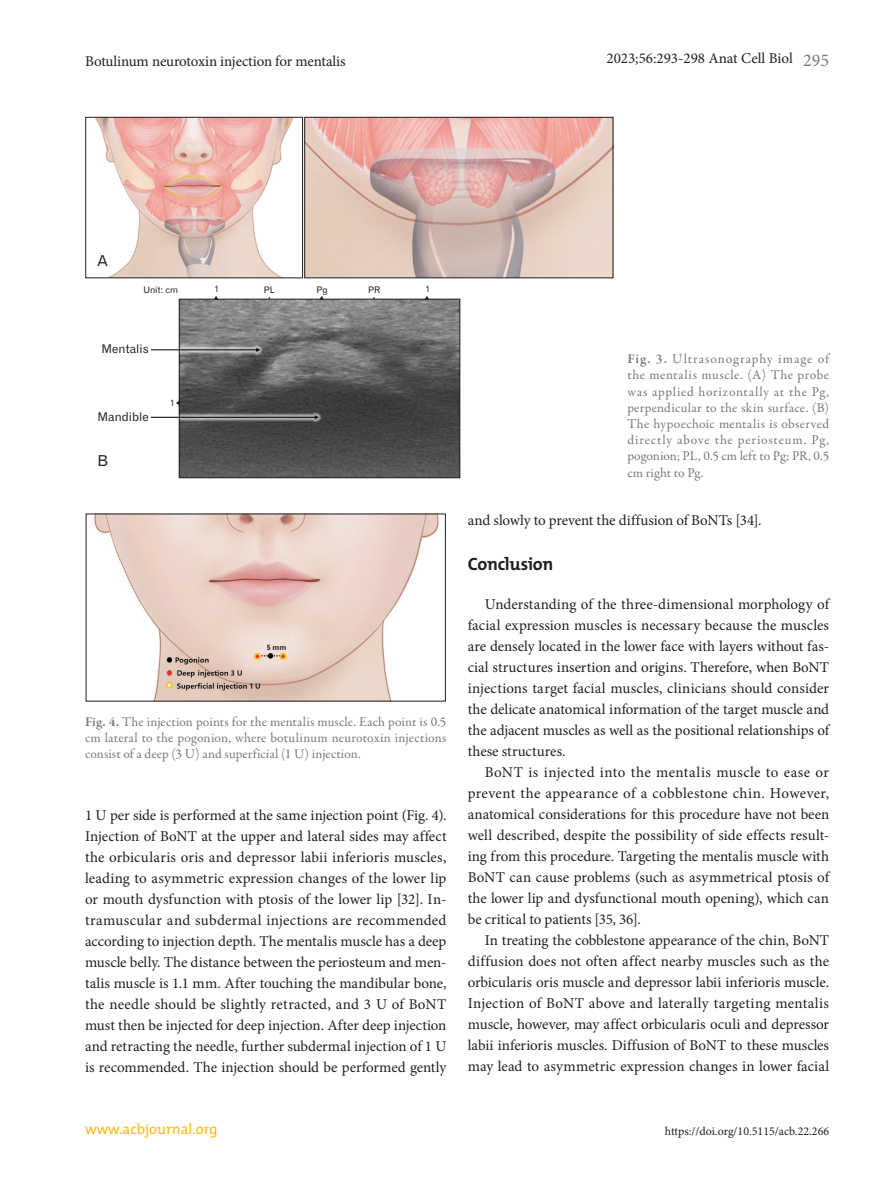
<style>
.page{position:relative;width:893px;height:1191px;background:#fff}
.page>*{position:absolute;margin:0;border:0;box-sizing:border-box;transform-origin:0 0}
.t1{font:700 18px "The Mix";letter-spacing:-.02em;color:#231f20}
.t2{font:15px/21px "Minion Pro";letter-spacing:-.005em;color:#231f20;text-align:justify}
.t3{font:15px "Gothic 720 BT Roman B";color:#231f20}
.t4{font:14.7px "The Mix";color:#fcb814}
.t5{font:13.5px/16.2px "Garamond Premr Pro";letter-spacing:.01em;color:#76787b;text-align:justify}
.t6{font:12px "Minion Pro";color:#231f20}
.t7{font:12px "Gothic 720 BT Roman B";color:#231f20}
.t8{font:9px "Gothic 720 BT Roman B";color:#231f20}
.t9{font:7.5px "Gothic 720 BT Bold B Bold";color:#231f20}
.s1{font-size:18px;color:#76787b}
.s2{font-weight:600}
</style>
<div class="page">
<svg style="left:85px;top:117px;width:528px;height:161px;background:#e1c1ba"></svg>
<img style="left:152px;top:299px;width:306px;height:179px">
<div style="left:179px;top:299px;width:281px;height:179px;border:1px solid #231f20"></div>
<svg style="left:176px;top:401px;width:4px;height:4px"></svg>
<img style="left:94px;top:516px;width:345px;height:183px">
<p class="t2" style="left:85px;top:50px;width:262px">Botulinum neurotoxin injection for mentalis</p>
<p class="t2" style="left:606px;top:48px;width:224px">2023;56:293-298 Anat Cell Biol <span class="s1">295</span></p>
<p class="t3" style="left:98px;top:252px;width:12px">A</p>
<p class="t8" style="left:143px;top:284px;width:36px">Unit: cm</p>
<p class="t7" style="left:102px;top:342px;width:49px">Mentalis</p>
<p class="t7" style="left:98px;top:409px;width:53px">Mandible</p>
<p class="t3" style="left:98px;top:452px;width:12px">B</p>
<p class="t8" style="left:170px;top:398px;width:6px">1</p>
<p class="t8" style="left:215px;top:284px;width:6px">1</p>
<p class="t8" style="left:425px;top:284px;width:6px">1</p>
<p class="t8" style="left:264px;top:284px;width:12px">PL</p>
<p class="t8" style="left:317px;top:284px;width:13px">Pg</p>
<p class="t8" style="left:368px;top:284px;width:14px">PR</p>
<p class="t9" style="left:267px;top:643px;width:21px">5mm</p>
<p class="t5" style="left:85px;top:714px;width:363px"><span class="s2">Fig. 4.</span> The injection points for the mentalis muscle. Each point is 0.5 cm lateral to the pogonion, where botulinum neurotoxin injections consist of a deep (3 U) and superficial (1 U) injection.</p>
<p class="t2" style="left:85px;top:804px;width:363px">1 U per side is performed at the same injection point (Fig. 4).<br>Injection of BoNT at the upper and lateral sides may affect the orbicularis oris and depressor labii inferioris muscles, leading to asymmetric expression changes of the lower lip or mouth dysfunction with ptosis of the lower lip [32]. In&shy;tramuscular and subdermal injections are recommended according to injection depth. The mentalis muscle has a deep muscle belly. The distance between the periosteum and men&shy;talis muscle is 1.1 mm. After touching the mandibular bone, the needle should be slightly retracted, and 3 U of BoNT must then be injected for deep injection. After deep injection and retracting the needle, further subdermal injection of 1 U is recommended. The injection should be performed gently</p>
<p class="t4" style="left:85px;top:1117px;width:134px">www.acbjournal.org</p>
<p class="t5" style="left:627px;top:351px;width:203px"><span class="s2">Fig. 3.</span> Ultrasonography image of the mentalis muscle. (A) The probe was applied horizontally at the Pg, perpendicular to the skin surface. (B)<br>The hypoechoic mentalis is observed directly above the periosteum. Pg, pogonion; PL, 0.5 cm left to Pg; PR, 0.5 cm right to Pg.</p>
<p class="t2" style="left:468px;top:510px;width:295px">and slowly to prevent the diffusion of BoNTs [34].</p>
<p class="t1" style="left:468px;top:549px;width:87px">Conclusion</p>
<p class="t2" style="left:468px;top:594px;width:363px;text-indent:17px">Understanding of the three-dimensional morphology of facial expression muscles is necessary because the muscles are densely located in the lower face with layers without fas&shy;cial structures insertion and origins. Therefore, when BoNT injections target facial muscles, clinicians should consider the delicate anatomical information of the target muscle and the adjacent muscles as well as the positional relationships of these structures.</p>
<p class="t2" style="left:468px;top:762px;width:363px;text-indent:17px">BoNT is injected into the mentalis muscle to ease or prevent the appearance of a cobblestone chin. However, anatomical considerations for this procedure have not been well described, despite the possibility of side effects result&shy;ing from this procedure. Targeting the mentalis muscle with BoNT can cause problems (such as asymmetrical ptosis of the lower lip and dysfunctional mouth opening), which can be critical to patients [35, 36].</p>
<p class="t2" style="left:468px;top:930px;width:363px;text-indent:17px">In treating the cobblestone appearance of the chin, BoNT diffusion does not often affect nearby muscles such as the orbicularis oris muscle and depressor labii inferioris muscle.<br>Injection of BoNT above and laterally targeting mentalis muscle, however, may affect orbicularis oculi and depressor labii inferioris muscles. Diffusion of BoNT to these muscles may lead to asymmetric expression changes in lower facial</p>
<p class="t6" style="left:665px;top:1123px;width:166px">https://doi.org/10.5115/acb.22.266</p>
</div>
